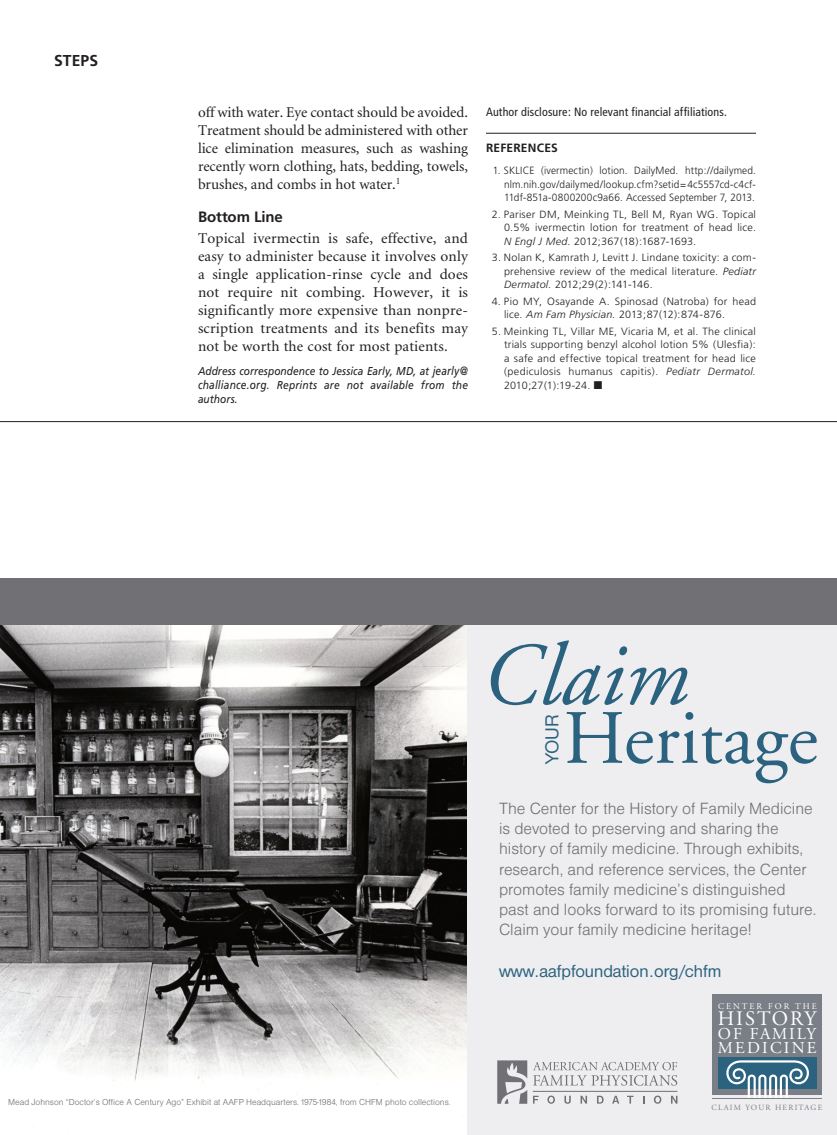
<style>
.page{position:relative;width:837px;height:1135px;background:#fff}
.page>*{position:absolute;margin:0;border:0;box-sizing:border-box;transform-origin:0 0}
.t1{font:italic 88.5px "Adobe Garamond";color:#2b627f}
.t2{font:76.5px "Adobe Garamond";color:#2b627f}
.t3{font:20.55px "Adobe Garamond";letter-spacing:.095em;color:#fff}
.t4{font:19.5px "Nimbus San D";color:#2b627f}
.t5{font:18px "Nimbus San D";color:#2b627f}
.t6{font:16.8px/20.2px "Nimbus San D Ligh";color:#717074}
.t7{font:16.65px/14.1px "Adobe Garamond";letter-spacing:.135em;color:#fff}
.t8{font:700 15.75px "Frutiger";letter-spacing:.01em;color:#231f20}
.body_noindent{font:15px/18px "Minion";letter-spacing:.005em;color:#231f20;text-align:justify}
.head1{font:700 15px "Frutiger";letter-spacing:-.01em;color:#231f20}
.blurb{font:condensed 12px "Frutiger";letter-spacing:.01em;color:#231f20}
.refs_head{font:700 12px "Frutiger";letter-spacing:.015em;color:#231f20}
.corres_auth{font:italic 11.4px/14.2px "Frutiger";letter-spacing:.01em;color:#231f20;text-align:justify;scale:.89 1}
.refs{font:300 10.5px/13.5px "Frutiger";letter-spacing:.02em;color:#231f20;text-align:justify}
.refs-2{font:300 10.5px/13.5px "Frutiger";letter-spacing:.02em;color:#231f20;text-align:justify;scale:.96 1}
.t9{font:9px "Nimbus San D Ligh";color:#717074}
.t10{font:8.7px "Adobe Garamond";letter-spacing:.225em;color:#fff}
.t11{font:7.95px "Adobe Garamond";letter-spacing:.155em;color:#7a7e87}
.s1{font-size:12px}
.s2{font-style:italic}
</style>
<div class="page">
<hr style="left:486px;top:133px;width:270px;height:1px;background:#231f20">
<hr style="left:0;top:421px;width:837px;height:1px;background:#231f20">
<div style="left:416px;top:591px;width:421px;height:543px;background:#eeeef0"></div>
<img style="left:0;top:624px;width:466px;height:510px">
<div style="left:0;top:578px;width:837px;height:46px;background:#717074"></div>
<div style="left:712px;top:993px;width:110px;height:100px;background:#7a7e87"></div>
<div style="left:718px;top:1056px;width:99px;height:32px;background:#2b627f"></div>
<svg style="left:725px;top:1060px;width:87px;height:38px"></svg>
<hr style="left:713px;top:1098px;width:109px;height:1px;background:#7a7e87">
<hr style="left:533px;top:1090px;width:144px;height:1px;background:#717074">
<svg style="left:533px;top:1062px;width:144px;height:23px"></svg>
<svg style="left:533px;top:1095px;width:6px;height:8px"></svg>
<svg style="left:547px;top:1095px;width:8px;height:8px"></svg>
<svg style="left:564px;top:1095px;width:7px;height:8px"></svg>
<svg style="left:581px;top:1095px;width:6px;height:8px"></svg>
<svg style="left:597px;top:1095px;width:7px;height:8px"></svg>
<svg style="left:612px;top:1095px;width:7px;height:8px"></svg>
<svg style="left:627px;top:1095px;width:7px;height:8px"></svg>
<svg style="left:654px;top:1095px;width:7px;height:8px"></svg>
<svg style="left:671px;top:1095px;width:6px;height:8px"></svg>
<svg style="left:497px;top:1060px;width:30px;height:43px"></svg>
<h3 class="t8" style="left:54px;top:51px;width:46px">STEPS</h3>
<p class="body_noindent" style="left:198px;top:104px;width:272px">off with water. Eye contact should be avoided.<br>Treatment should be administered with other lice elimination measures, such as washing recently worn clothing, hats, bedding, towels, brushes, and combs in hot water.<sup>1</sup></p>
<p class="head1" style="left:198px;top:208px;width:86px">Bottom Line</p>
<p class="body_noindent" style="left:198px;top:230px;width:272px">Topical ivermectin is safe, effective, and easy to administer because it involves only a single application-rinse cycle and does not require nit combing. However, it is significantly more expensive than nonpre&shy;scription treatments and its benefits may not be worth the cost for most patients.</p>
<p class="corres_auth" style="left:198px;top:363px;width:305px">Address correspondence to Jessica Early, MD, at <span class="s1">jearly@ challiance.org</span>. Reprints are not available from the authors.</p>
<p class="blurb" style="left:486px;top:104px;width:242px">Author disclosure: No relevant financial affiliations.</p>
<p class="refs_head" style="left:486px;top:140px;width:73px">REFERENCES</p>
<p class="refs-2" style="left:504px;top:164px;width:264px;text-indent:-11px">1. SKLICE (ivermectin) lotion. DailyMed. http://dailymed. nlm.nih.gov/dailymed/lookup.cfm?setid=4c5557cd-c4cf-11df-851a-0800200c9a66. Accessed September 7, 2013.</p>
<p class="refs" style="left:504px;top:207px;width:254px;text-indent:-12px">2. Pariser DM, Meinking TL, Bell M, Ryan WG. Topical 0.5% ivermectin lotion for treatment of head lice.<br><span class="s2">N Engl J Med.</span> 2012;367(18):1687-1693.</p>
<p class="refs" style="left:504px;top:251px;width:254px;text-indent:-12px">3. Nolan K, Kamrath J, Levitt J. Lindane toxicity: a com&shy;prehensive review of the medical literature. <span class="s2">Pediatr Dermatol.</span> 2012;29(2):141-146.</p>
<p class="refs" style="left:504px;top:294px;width:254px;text-indent:-12px">4. Pio MY, Osayande A. Spinosad (Natroba) for head lice. <span class="s2">Am Fam Physician.</span> 2013;87(12):874-876.</p>
<p class="refs" style="left:504px;top:324px;width:254px;text-indent:-12px">5. Meinking TL, Villar ME, Vicaria M, et al. The clinical trials supporting benzyl alcohol lotion 5% (Ulesfia): a safe and effective topical treatment for head lice (pediculosis humanus capitis). <span class="s2">Pediatr Dermatol.<br></span>2010;27(1):19-24. ■</p>
<p class="t9" style="left:8px;top:1097px;width:444px">Mead Johnson “Doctor’s Office A Century Ago” Exhibit at AAFP Headquarters. 1975-1984, from CHFM photo collections.</p>
<p class="t1" style="left:482px;top:628px;width:209px">Claim</p>
<p class="t4" style="left:541px;top:764px;width:51px;rotate:-90deg">YOUR</p>
<p class="t2" style="left:564px;top:697px;width:256px">Heritage</p>
<p class="t6" style="left:499px;top:797px;width:319px">The Center for the History of Family Medicine is devoted to preserving and sharing the history of family medicine. Through exhibits, research, and reference services, the Center promotes family medicine’s distinguished past and looks forward to its promising future.<br>Claim your family medicine heritage!</p>
<p class="t5" style="left:499px;top:960px;width:224px">www.aafpfoundation.org/chfm</p>
<p class="t10" style="left:718px;top:1000px;width:100px">CENTER FOR THE</p>
<p class="t7" style="left:718px;top:1026px;width:100px">OF FAMILY<br>MEDICINE</p>
<p class="t3" style="left:718px;top:1007px;width:100px">HISTORY</p>
<p class="t11" style="left:711px;top:1102px;width:112px">CLAIM YOUR HERITAGE</p>
</div>
